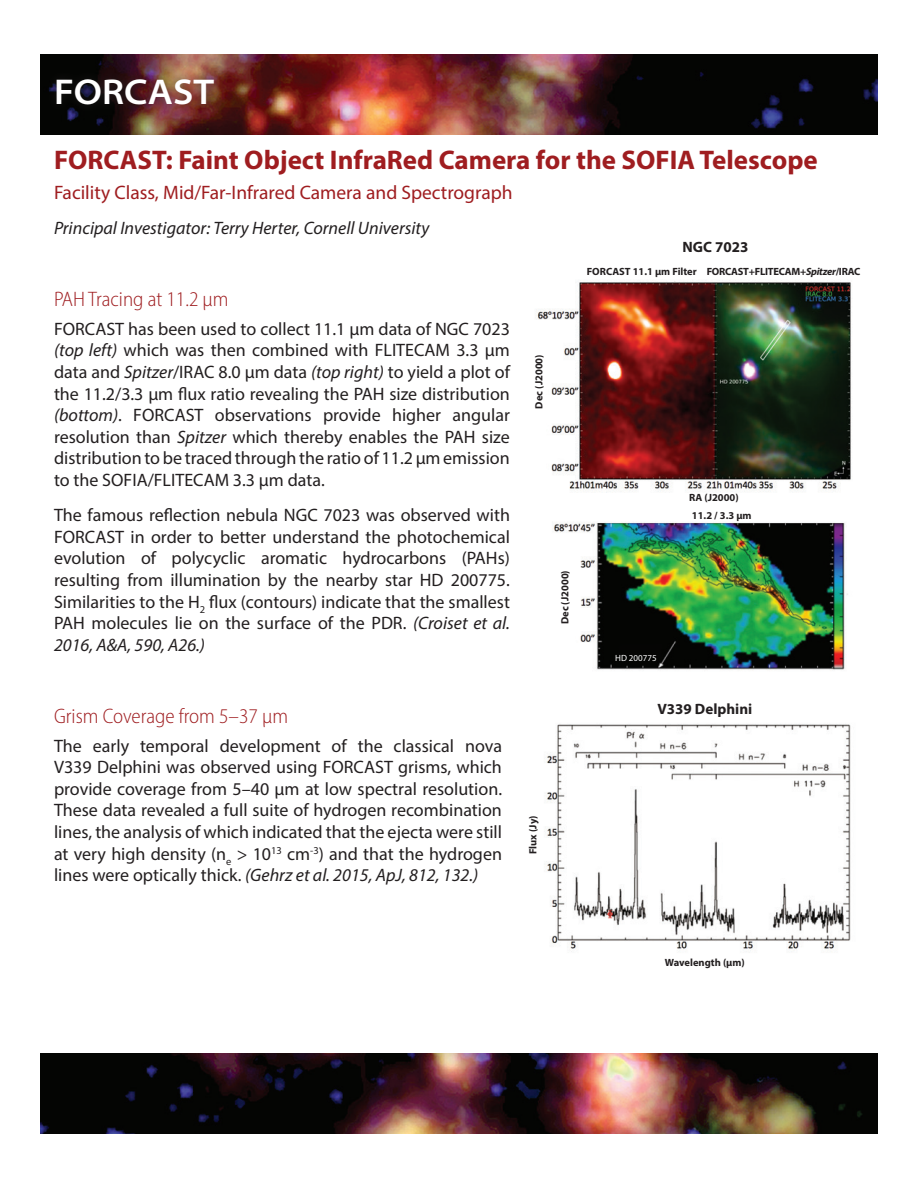
<style>
.page{position:relative;width:918px;height:1188px;background:#fff}
.page>*{position:absolute;margin:0;border:0;box-sizing:border-box;transform-origin:0 0}
.t1{font:600 semi-expanded 36px "Myriad Pro";color:#fff}
.t2{font:700 27px "Myriad Pro";color:#9f1d20}
.t3{font:300 semi-condensed 21px "Myriad Pro";color:#9f1d20}
.Instrument_descripti{font:19.5px "Myriad Pro";color:#9f1d20}
.t4{font:18px/21.6px "Myriad Pro";color:#231f20;text-align:justify}
.PI{font:italic 18px "Myriad Pro";color:#231f20}
.Fig_header{font:700 15px "Myriad Pro";color:#231f20}
.fig_caption_bold{font:700 10.5px "Myriad Pro";color:#231f20}
.fig_caption_bold-2{font:700 10.5px "Myriad Pro";letter-spacing:-.025em;color:#231f20}
.figure_caption_white{font:9px "Myriad Pro";color:#fff}
.s1{font-style:italic}
</style>
<div class="page">
<img style="left:40px;top:54px;width:838px;height:81px">
<img style="left:40px;top:1053px;width:838px;height:81px">
<div style="left:47px;top:70px;width:176px;height:44px;background:#231f20;opacity:.75"></div>
<img style="left:536px;top:280px;width:316px;height:390px">
<img style="left:545px;top:724px;width:306px;height:228px">
<p class="t1" style="left:54px;top:69px;width:162px">FORCAST</p>
<h1 class="t2" style="left:54px;top:142px;width:765px">FORCAST: Faint Object InfraRed Camera for the SOFIA Telescope</h1>
<p class="Instrument_descripti" style="left:54px;top:180px;width:460px">Facility Class, Mid/Far-Infrared Camera and Spectrograph</p>
<p class="PI" style="left:54px;top:217px;width:377px">Principal Investigator: Terry Herter, Cornell University</p>
<p class="Fig_header" style="left:683px;top:238px;width:67px">NGC 7023</p>
<h2 class="t3" style="left:54px;top:287px;width:176px">PAH Tracing at 11.2 µm</h2>
<p class="t4" style="left:54px;top:318px;width:457px">FORCAST has been used to collect 11.1 µm data of NGC 7023 <span class="s1">(top left)</span> which was then combined with FLITECAM 3.3 µm data and <span class="s1">Spitzer</span>/IRAC 8.0 µm data <span class="s1">(top right)</span> to yield a plot of the 11.2/3.3 µm flux ratio revealing the PAH size distribution <span class="s1">(bottom)</span>. FORCAST observations provide higher angular resolution than <span class="s1">Spitzer</span> which thereby enables the PAH size distribution to be traced through the ratio of 11.2 µm emission to the SOFIA/FLITECAM 3.3 µm data.</p>
<p class="t4" style="left:54px;top:504px;width:457px">The famous reflection nebula NGC 7023 was observed with FORCAST in order to better understand the photochemical evolution of polycyclic aromatic hydrocarbons (PAHs) resulting from illumination by the nearby star HD 200775.<br>Similarities to the H<sub>2</sub> flux (contours) indicate that the smallest PAH molecules lie on the surface of the PDR. <span class="s1">(Croiset et al.<br>2016, A&amp;A, 590, A26.)</span></p>
<h2 class="t3" style="left:54px;top:704px;width:236px">Grism Coverage from 5–37 µm</h2>
<p class="t4" style="left:54px;top:734px;width:450px">The early temporal development of the classical nova V339 Delphini was observed using FORCAST grisms, which provide coverage from 5–40 µm at low spectral resolution.<br>These data revealed a full suite of hydrogen recombination lines, the analysis of which indicated that the ejecta were still at very high density (n<sub>e</sub> &gt; 10<sup>13</sup> cm<sup>-3</sup>) and that the hydrogen lines were optically thick. <span class="s1">(Gehrz et al. 2015, ApJ, 812, 132.)</span></p>
<p class="fig_caption_bold" style="left:532px;top:409px;width:56px;rotate:-90deg">Dec (J2000)</p>
<p class="fig_caption_bold" style="left:587px;top:264px;width:112px">FORCAST 11.1 µm Filter</p>
<p class="fig_caption_bold-2" style="left:707px;top:264px;width:155px">FORCAST+FLITECAM+<span class="s1">Spitzer</span>/IRAC</p>
<p class="fig_caption_bold" style="left:558px;top:624px;width:56px;rotate:-90deg">Dec (J2000)</p>
<p class="fig_caption_bold" style="left:689px;top:491px;width:51px">RA (J2000)</p>
<p class="fig_caption_bold" style="left:692px;top:508px;width:61px">11.2 / 3.3 µm</p>
<p class="figure_caption_white" style="left:615px;top:652px;width:43px">HD 200775</p>
<p class="Fig_header" style="left:657px;top:700px;width:96px">V339 Delphini</p>
<p class="fig_caption_bold" style="left:526px;top:854px;width:40px;rotate:-90deg">Flux (Jy)</p>
<p class="fig_caption_bold" style="left:665px;top:956px;width:81px">Wavelength (µm)</p>
</div>
